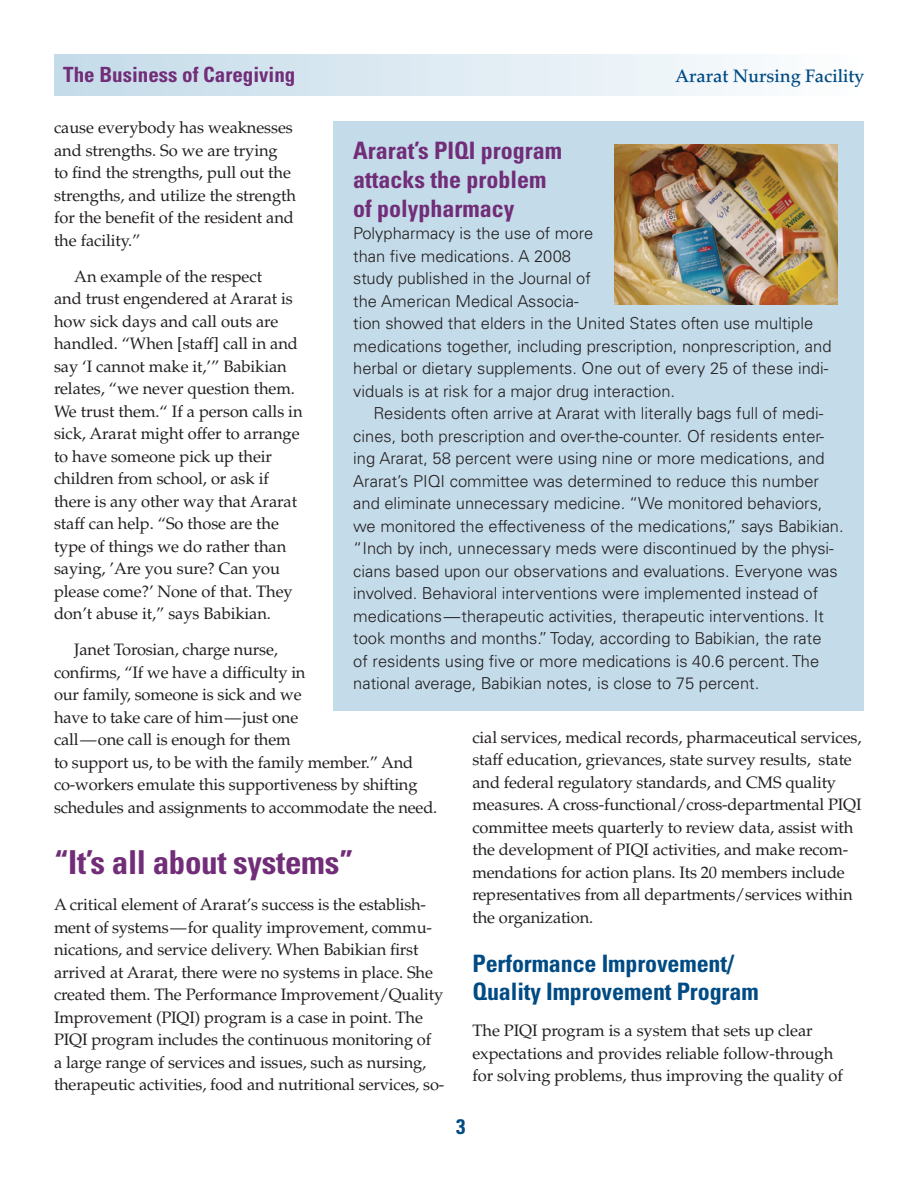
<style>
.page{position:relative;width:918px;height:1188px;background:#fff}
.page>*{position:absolute;margin:0;border:0;box-sizing:border-box;transform-origin:0 0}
.Subhead_A{font:700 condensed 33px "Univers LT Std";letter-spacing:-.01em;color:#712d78}
.t1{font:700 condensed 24px/28.8px "Univers LT Std";color:#712d78}
.Subhead_B{font:700 condensed 24px/28.5px "Univers LT Std";letter-spacing:-.005em;color:#004b84}
.t2{font:700 condensed 21px "Univers LT Std";color:#712d78}
.Subhead_B-2{font:700 condensed 21px "Univers LT Std";color:#004b84}
.t3{font:500 18px "Palatino LT Std";color:#004b84}
.Text-Indent{font:16.5px/22.5px "Palatino LT Std";letter-spacing:-.01em;color:#231f20}
.t4{font:300 16.5px/22.5px "Univers LT Std";color:#231f20}
.Text-No_Indent{font:16.5px/22.5px "Palatino LT Std";letter-spacing:-.005em;color:#231f20}
</style>
<div class="page">
<div style="left:54px;top:54px;width:810px;height:41px;background:linear-gradient(to right,#c3dae8,#fdfefe)"></div>
<div style="left:333px;top:122px;width:531px;height:589px;background:#c4dbe9"></div>
<img style="left:615px;top:145px;width:223px;height:159px">
<p class="t2" style="left:63px;top:61px;width:234px">The Business of Caregiving</p>
<p class="t3" style="left:676px;top:65px;width:190px">Ararat Nursing Facility</p>
<p class="Text-Indent" style="left:54px;top:117px;width:244px">cause everybody has weaknesses and strengths. So we are trying to find the strengths, pull out the strengths, and utilize the strength for the benefit of the resident and the facility.”</p>
<p class="Text-Indent" style="left:54px;top:265px;width:250px;text-indent:20px">An example of the respect<br>and trust engendered at Ararat is how sick days and call outs are handled. “When [staff] call in and say ‘I cannot make it,’” Babikian relates, “we never question them.<br>We trust them.“ If a person calls in sick, Ararat might offer to arrange to have someone pick up their children from school, or ask if there is any other way that Ararat staff can help. “So those are the type of things we do rather than saying, ’Are you sure? Can you please come?’ None of that. They don’t abuse it,” says Babikian.</p>
<p class="Text-Indent" style="left:54px;top:639px;width:385px;text-indent:20px">Janet Torosian, charge nurse,<br>confirms, “If we have a difficulty in<br>our family, someone is sick and we<br>have to take care of him—just one<br>call—one call is enough for them<br>to support us, to be with the family member.” And co-workers emulate this supportiveness by shifting schedules and assignments to accommodate the need.</p>
<p class="Subhead_A" style="left:54px;top:843px;width:301px">“It’s all about systems”</p>
<p class="Text-Indent" style="left:54px;top:894px;width:392px">A critical element of Ararat’s success is the establish&shy;ment of systems—for quality improvement, commu&shy;nications, and service delivery. When Babikian first arrived at Ararat, there were no systems in place. She created them. The Performance Improvement/Quality Improvement (PIQI) program is a case in point. The PIQI program includes the continuous monitoring of<br>a large range of services and issues, such as nursing, therapeutic activities, food and nutritional services, so-</p>
<p class="t1" style="left:353px;top:136px;width:210px">Ararat’s PIQI program attacks the problem of polypharmacy</p>
<p class="t4" style="left:353px;top:222px;width:480px">Polypharmacy is the use of more<br>than five medications. A 2008<br>study published in the Journal of<br>the American Medical Associa-<br>tion showed that elders in the United States often use multiple medications together, including prescription, nonprescription, and herbal or dietary supplements. One out of every 25 of these indi&shy;viduals is at risk for a major drug interaction.</p>
<p class="t4" style="left:353px;top:402px;width:492px;text-indent:20px">Residents often arrive at Ararat with literally bags full of medi&shy;cines, both prescription and over-the-counter. Of residents enter&shy;ing Ararat, 58 percent were using nine or more medications, and Ararat’s PIQI committee was determined to reduce this number and eliminate unnecessary medicine. “We monitored behaviors, we monitored the effectiveness of the medications,” says Babikian. “Inch by inch, unnecessary meds were discontinued by the physi&shy;cians based upon our observations and evaluations. Everyone was involved. Behavioral interventions were implemented instead of medications—therapeutic activities, therapeutic interventions. It took months and months.” Today, according to Babikian, the rate<br>of residents using five or more medications is 40.6 percent. The national average, Babikian notes, is close to 75 percent.</p>
<p class="Text-Indent" style="left:472px;top:726px;width:391px">cial services, medical records, pharmaceutical services, staff education, grievances, state survey results, state and federal regulatory standards, and CMS quality measures. A cross-functional/cross-departmental PIQI committee meets quarterly to review data, assist with the development of PIQI activities, and make recom&shy;mendations for action plans. Its 20 members include representatives from all departments/services within the organization.</p>
<p class="Subhead_B" style="left:472px;top:949px;width:288px">Performance Improvement/<br>Quality Improvement Program</p>
<p class="Text-No_Indent" style="left:472px;top:1020px;width:372px">The PIQI program is a system that sets up clear expectations and provides reliable follow-through for solving problems, thus improving the quality of</p>
<p class="Subhead_B-2" style="left:456px;top:1114px;width:11px">3</p>
</div>
